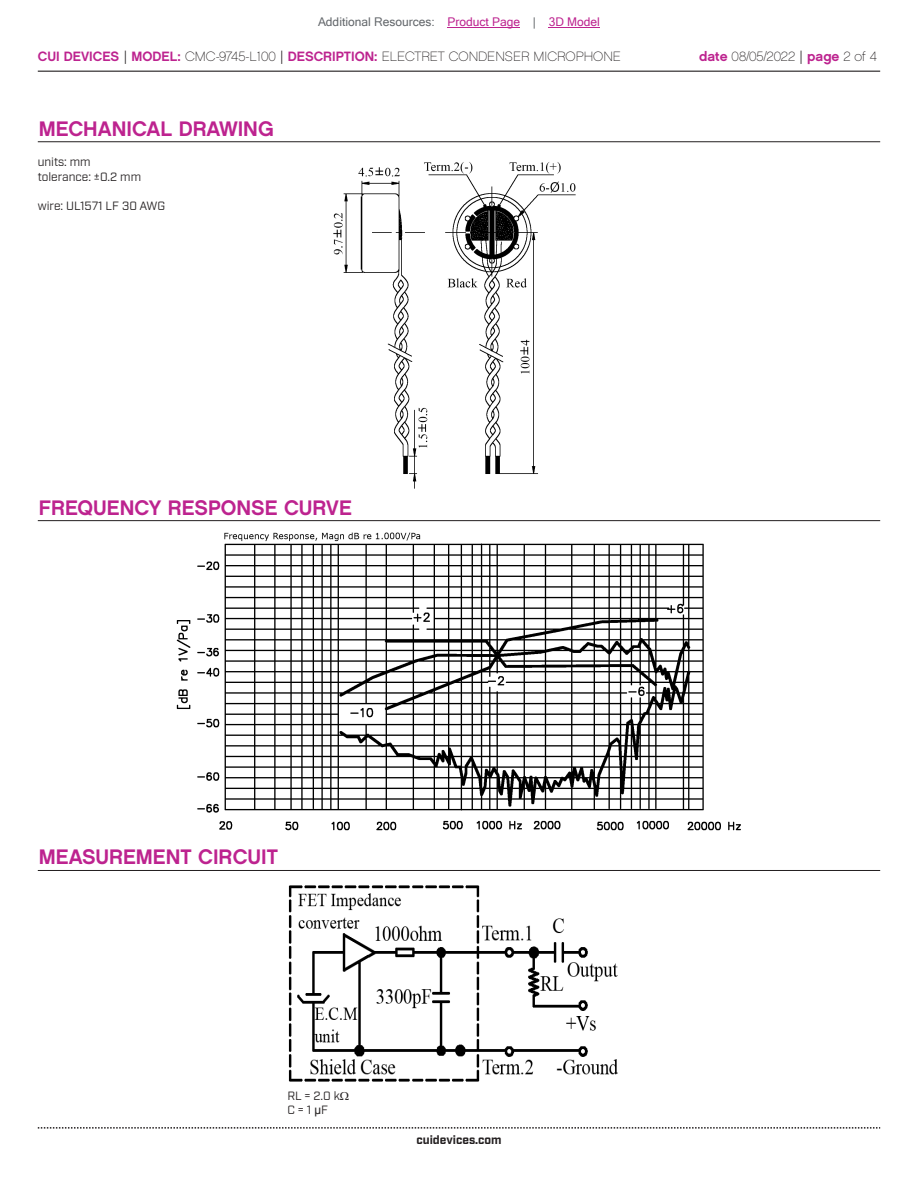
<style>
.page{position:relative;width:918px;height:1188px;background:#fff}
.page>*{position:absolute;margin:0;border:0;box-sizing:border-box;transform-origin:0 0}
.t1{font:21px "Chalet New York Nineteen Sixty";color:#bd238f}
.t2{font:13.5px "Chalet Paris Nineteen Sixty";color:#231f20}
.t3{font:12px/14.4px "Industry";color:#231f20}
.t4{font:12px "Microsoft Sans Serif";color:#63676b}
.t5{font:700 12px "Industry";color:#231f20}
.s1{color:#bd238f}
.s2{font-family:"Chalet New York Nineteen Sixty";color:#bd238f}
.s3{font-family:"Industry"}
.s4{font-family:"Arial Unicode MS"}
</style>
<div class="page">
<hr style="left:38px;top:71px;width:842px;height:1px;background:#231f20">
<svg style="left:38px;top:1127px;width:842px;height:2px"></svg>
<hr style="left:38px;top:141px;width:842px;height:1px;background:#231f20">
<img style="left:333px;top:162px;width:243px;height:327px">
<hr style="left:38px;top:520px;width:842px;height:1px;background:#231f20">
<hr style="left:38px;top:870px;width:842px;height:1px;background:#231f20">
<img style="left:176px;top:532px;width:565px;height:299px">
<img style="left:288px;top:885px;width:330px;height:197px">
<hr style="left:448px;top:27px;width:72px;height:1px;background:#bd238f">
<hr style="left:549px;top:27px;width:51px;height:1px;background:#bd238f">
<p class="t4" style="left:318px;top:15px;width:283px">Additional Resources: <span class="s1">Product Page</span> | <span class="s1">3D Model</span></p>
<p class="t2" style="left:38px;top:48px;width:585px"><span class="s2">CUI DEVICES</span> <span class="s3">|</span> <span class="s2">MODEL:</span> CMC-9745-L100 <span class="s3">|</span> <span class="s2">DESCRIPTION:</span> ELECTRET CONDENSER MICROPHONE</p>
<p class="t2" style="left:699px;top:48px;width:179px"><span class="s2">date</span> 08/05/2022 <span class="s3">|</span> <span class="s2">page</span> 2 of 4</p>
<h1 class="t1" style="left:39px;top:115px;width:236px">MECHANICAL DRAWING</h1>
<p class="t3" style="left:38px;top:155px;width:105px">units: mm tolerance: ±0.2 mm</p>
<p class="t3" style="left:38px;top:198px;width:129px">wire: UL1571 LF 30 AWG</p>
<h1 class="t1" style="left:39px;top:494px;width:314px">FREQUENCY RESPONSE CURVE</h1>
<h1 class="t1" style="left:39px;top:844px;width:241px">MEASUREMENT CIRCUIT</h1>
<p class="t3" style="left:287px;top:1089px;width:54px">RL = 2.0 k<br>C = 1 <span class="s4">µ</span>F</p>
<p class="t5" style="left:416px;top:1132px;width:87px">cuidevices.com</p>
</div>
